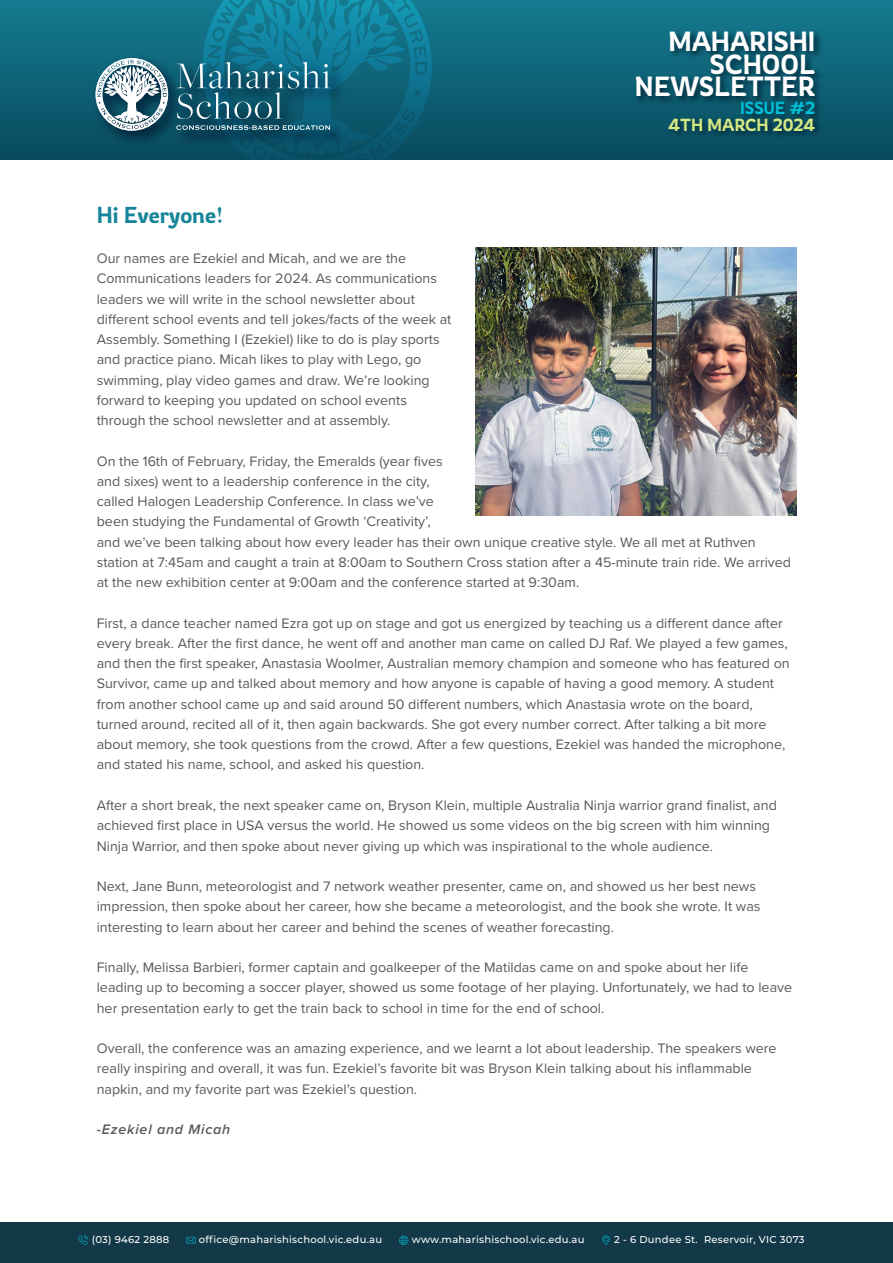
<style>
.page{position:relative;width:893px;height:1263px;background:#fff}
.page>*{position:absolute;margin:0;border:0;box-sizing:border-box;transform-origin:0 0}
.t1{font:300 27px/22.5px "Rowdies";color:#fff;text-align:right}
.t2{font:300 22.5px "Rowdies";color:#178599}
.t3{font:300 17.1px "Rowdies";color:#d6e882}
.t4{font:300 17.1px "Rowdies";color:#00bfd7}
.t5{font:14.25px/20.2px "Proxima Nova";color:#595959}
.t6{font:italic 600 14.25px "Proxima Nova";letter-spacing:.055em;color:#595959}
.t7{font:500 10.05px "Montserrat";letter-spacing:.025em;color:#fff}
</style>
<div class="page">
<div style="left:0;top:0;width:893px;height:159px;background:linear-gradient(to bottom,#147b91,#094a5e)"></div>
<img style="left:88px;top:50px;width:88px;height:102px">
<svg style="left:96px;top:58px;width:72px;height:73px"></svg>
<svg style="left:176px;top:0;width:256px;height:159px;background:#166c84"></svg>
<img style="left:665px;top:0;width:162px;height:155px">
<img style="left:630px;top:24px;width:197px;height:102px">
<div style="left:0;top:1223px;width:893px;height:40px;background:#133848"></div>
<svg style="left:186px;top:1237px;width:10px;height:7px"></svg>
<svg style="left:78px;top:1235px;width:10px;height:10px"></svg>
<svg style="left:399px;top:1236px;width:9px;height:9px"></svg>
<svg style="left:602px;top:1235px;width:8px;height:10px"></svg>
<img style="left:475px;top:247px;width:321px;height:269px">
<h1 class="t1" style="left:635px;top:31px;width:182px">MAHARISHI<br>SCHOOL<br>NEWSLETTER</h1>
<p class="t4" style="left:740px;top:98px;width:76px">ISSUE #2</p>
<p class="t3" style="left:669px;top:115px;width:148px">4TH MARCH 2024</p>
<p class="t2" style="left:97px;top:202px;width:128px">Hi Everyone!</p>
<p class="t5" style="left:97px;top:248px;width:356px">Our names are Ezekiel and Micah, and we are the Communications leaders for 2024. As communications leaders we will write in the school newsletter about different school events and tell jokes/facts of the week at Assembly. Something I (Ezekiel) like to do is play sports and practice piano. Micah likes to play with Lego, go swimming, play video games and draw. We’re looking forward to keeping you updated on school events through the school newsletter and at assembly.</p>
<p class="t5" style="left:97px;top:450px;width:696px">On the 16th of February, Friday, the Emeralds (year fives<br>and sixes) went to a leadership conference in the city,<br>called Halogen Leadership Conference. In class we’ve<br>been studying the Fundamental of Growth ‘Creativity’,<br>and we’ve been talking about how every leader has their own unique creative style. We all met at Ruthven station at 7:45am and caught a train at 8:00am to Southern Cross station after a 45-minute train ride. We arrived at the new exhibition center at 9:00am and the conference started at 9:30am.</p>
<p class="t5" style="left:97px;top:612px;width:694px">First, a dance teacher named Ezra got up on stage and got us energized by teaching us a different dance after every break. After the first dance, he went off and another man came on called DJ Raf. We played a few games, and then the first speaker, Anastasia Woolmer, Australian memory champion and someone who has featured on Survivor, came up and talked about memory and how anyone is capable of having a good memory. A student from another school came up and said around 50 different numbers, which Anastasia wrote on the board, turned around, recited all of it, then again backwards. She got every number correct. After talking a bit more about memory, she took questions from the crowd. After a few questions, Ezekiel was handed the microphone, and stated his name, school, and asked his question.</p>
<p class="t5" style="left:97px;top:794px;width:682px">After a short break, the next speaker came on, Bryson Klein, multiple Australia Ninja warrior grand finalist, and achieved first place in USA versus the world. He showed us some videos on the big screen with him winning<br>Ninja Warrior, and then spoke about never giving up which was inspirational to the whole audience.</p>
<p class="t5" style="left:97px;top:875px;width:665px">Next, Jane Bunn, meteorologist and 7 network weather presenter, came on, and showed us her best news impression, then spoke about her career, how she became a meteorologist, and the book she wrote. It was interesting to learn about her career and behind the scenes of weather forecasting.</p>
<p class="t5" style="left:97px;top:956px;width:697px">Finally, Melissa Barbieri, former captain and goalkeeper of the Matildas came on and spoke about her life leading up to becoming a soccer player, showed us some footage of her playing. Unfortunately, we had to leave her presentation early to get the train back to school in time for the end of school.</p>
<p class="t5" style="left:97px;top:1037px;width:681px">Overall, the conference was an amazing experience, and we learnt a lot about leadership. The speakers were really inspiring and overall, it was fun. Ezekiel’s favorite bit was Bryson Klein talking about his inflammable napkin, and my favorite part was Ezekiel’s question.</p>
<p class="t6" style="left:97px;top:1119px;width:135px">-Ezekiel and Micah</p>
<p class="t7" style="left:92px;top:1232px;width:79px">(03) 9462 2888</p>
<p class="t7" style="left:199px;top:1232px;width:185px">office@maharishischool.vic.edu.au</p>
<p class="t7" style="left:412px;top:1232px;width:174px">www.maharishischool.vic.edu.au</p>
<p class="t7" style="left:614px;top:1232px;width:192px">2 - 6 Dundee St. Reservoir, VIC 3073</p>
</div>
